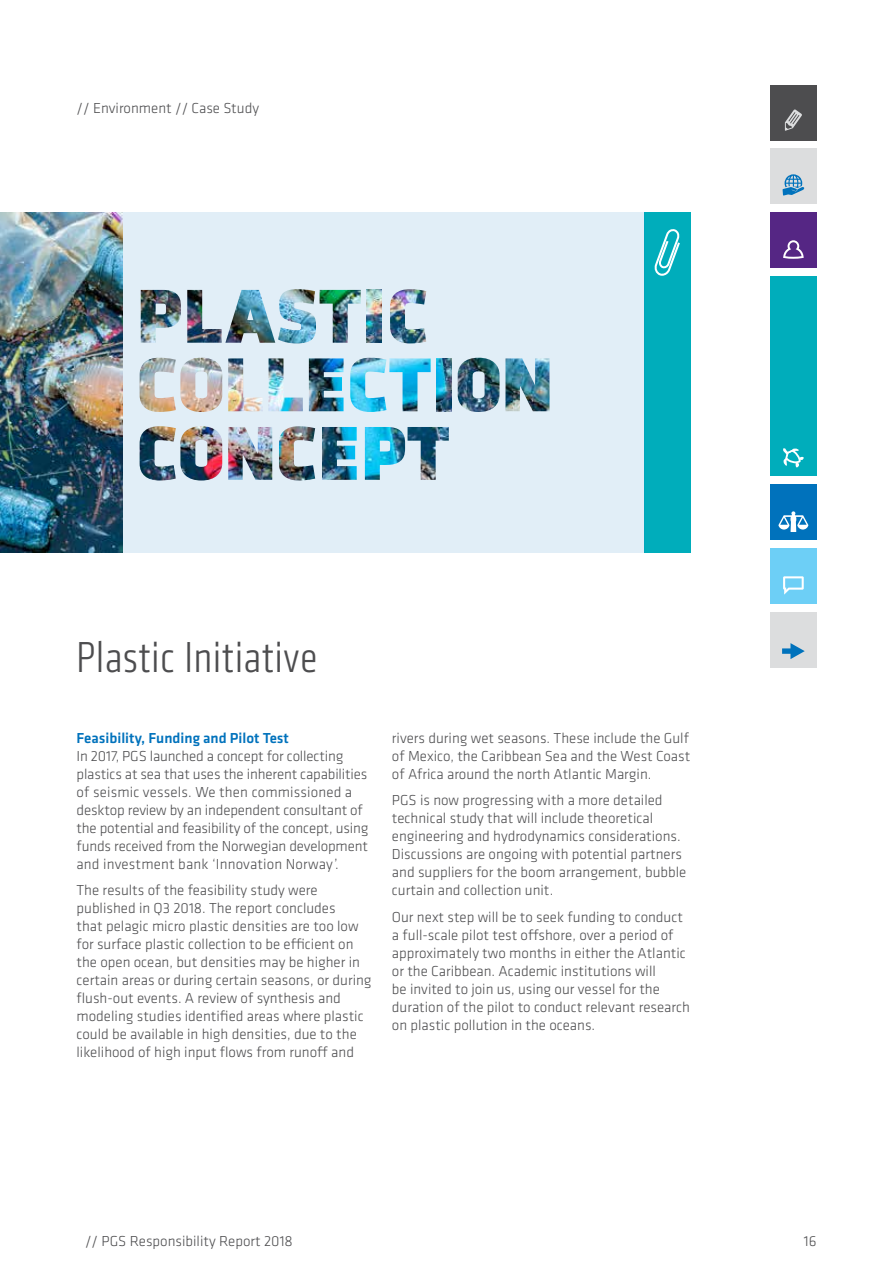
<style>
.page{position:relative;width:893px;height:1263px;background:#fff}
.page>*{position:absolute;margin:0;border:0;box-sizing:border-box;transform-origin:0 0}
.t1{font:300 condensed 45px "Klavika";letter-spacing:.02em;color:#4d4d4f}
.t2{font:300 15px/18px "Klavika";color:#4d4d4f}
.t3{font:500 15px "Klavika";color:#0072bc}
</style>
<div class="page">
<div style="left:644px;top:213px;width:46px;height:340px;background:#00adbb"></div>
<svg style="left:654px;top:229px;width:26px;height:47px"></svg>
<div style="left:0;top:213px;width:644px;height:340px;background:#e1eef7"></div>
<img style="left:141px;top:290px;width:40px;height:53px">
<img style="left:187px;top:290px;width:35px;height:53px">
<img style="left:225px;top:290px;width:50px;height:53px">
<img style="left:278px;top:289px;width:38px;height:54px">
<img style="left:320px;top:290px;width:41px;height:53px">
<img style="left:367px;top:290px;width:14px;height:53px">
<img style="left:390px;top:289px;width:36px;height:54px">
<img style="left:140px;top:358px;width:36px;height:54px">
<img style="left:180px;top:358px;width:42px;height:54px">
<img style="left:228px;top:358px;width:35px;height:53px">
<img style="left:269px;top:358px;width:34px;height:53px">
<img style="left:309px;top:358px;width:35px;height:53px">
<img style="left:350px;top:358px;width:36px;height:54px">
<img style="left:389px;top:358px;width:42px;height:53px">
<img style="left:436px;top:358px;width:15px;height:53px">
<img style="left:458px;top:358px;width:41px;height:54px">
<img style="left:505px;top:358px;width:44px;height:53px">
<img style="left:140px;top:426px;width:36px;height:54px">
<img style="left:180px;top:426px;width:42px;height:54px">
<img style="left:228px;top:427px;width:44px;height:53px">
<img style="left:279px;top:426px;width:36px;height:54px">
<img style="left:322px;top:427px;width:35px;height:53px">
<img style="left:365px;top:427px;width:40px;height:53px">
<img style="left:408px;top:427px;width:41px;height:53px">
<img style="left:0;top:213px;width:123px;height:340px">
<div style="left:770px;top:549px;width:46px;height:55px;background:#6dcff6"></div>
<svg style="left:783px;top:576px;width:21px;height:19px"></svg>
<div style="left:770px;top:612px;width:46px;height:56px;background:#dcddde"></div>
<svg style="left:782px;top:643px;width:23px;height:16px"></svg>
<div style="left:770px;top:213px;width:46px;height:55px;background:#552684"></div>
<div style="left:770px;top:276px;width:46px;height:200px;background:#00adbb"></div>
<div style="left:770px;top:485px;width:46px;height:55px;background:#0072bc"></div>
<svg style="left:783px;top:448px;width:21px;height:20px"></svg>
<svg style="left:783px;top:240px;width:21px;height:19px"></svg>
<svg style="left:778px;top:511px;width:30px;height:21px"></svg>
<div style="left:770px;top:149px;width:46px;height:55px;background:#dcddde"></div>
<svg style="left:782px;top:174px;width:22px;height:22px"></svg>
<div style="left:770px;top:85px;width:46px;height:55px;background:#4d4d4f"></div>
<svg style="left:785px;top:109px;width:17px;height:22px"></svg>
<p class="t2" style="left:77px;top:100px;width:184px">// Environment // Case Study</p>
<h1 class="t1" style="left:77px;top:632px;width:242px">Plastic Initiative</h1>
<p class="t3" style="left:77px;top:729px;width:214px">Feasibility, Funding and Pilot Test</p>
<p class="t2" style="left:77px;top:747px;width:294px">In 2017, PGS launched a concept for collecting plastics at sea that uses the inherent capabilities of seismic vessels. We then commissioned a desktop review by an independent consultant of the potential and feasibility of the concept, using funds received from the Norwegian development and investment bank ‘Innovation Norway’.</p>
<p class="t2" style="left:77px;top:881px;width:297px">The results of the feasibility study were published in Q3 2018. The report concludes<br>that pelagic micro plastic densities are too low for surface plastic collection to be efficient on the open ocean, but densities may be higher in certain areas or during certain seasons, or during flush-out events. A review of synthesis and modeling studies identified areas where plastic could be available in high densities, due to the likelihood of high input flows from runoff and</p>
<p class="t2" style="left:392px;top:729px;width:300px;text-align:justify">rivers during wet seasons. These include the Gulf of Mexico, the Caribbean Sea and the West Coast of Africa around the north Atlantic Margin.</p>
<p class="t2" style="left:392px;top:791px;width:296px">PGS is now progressing with a more detailed technical study that will include theoretical engineering and hydrodynamics considerations.<br>Discussions are ongoing with potential partners and suppliers for the boom arrangement, bubble curtain and collection unit.</p>
<p class="t2" style="left:392px;top:908px;width:300px">Our next step will be to seek funding to conduct a full-scale pilot test offshore, over a period of approximately two months in either the Atlantic or the Caribbean. Academic institutions will<br>be invited to join us, using our vessel for the duration of the pilot to conduct relevant research on plastic pollution in the oceans.</p>
<p class="t2" style="left:85px;top:1232px;width:209px">// PGS Responsibility Report 2018</p>
<p class="t2" style="left:804px;top:1232px;width:14px">16</p>
</div>
